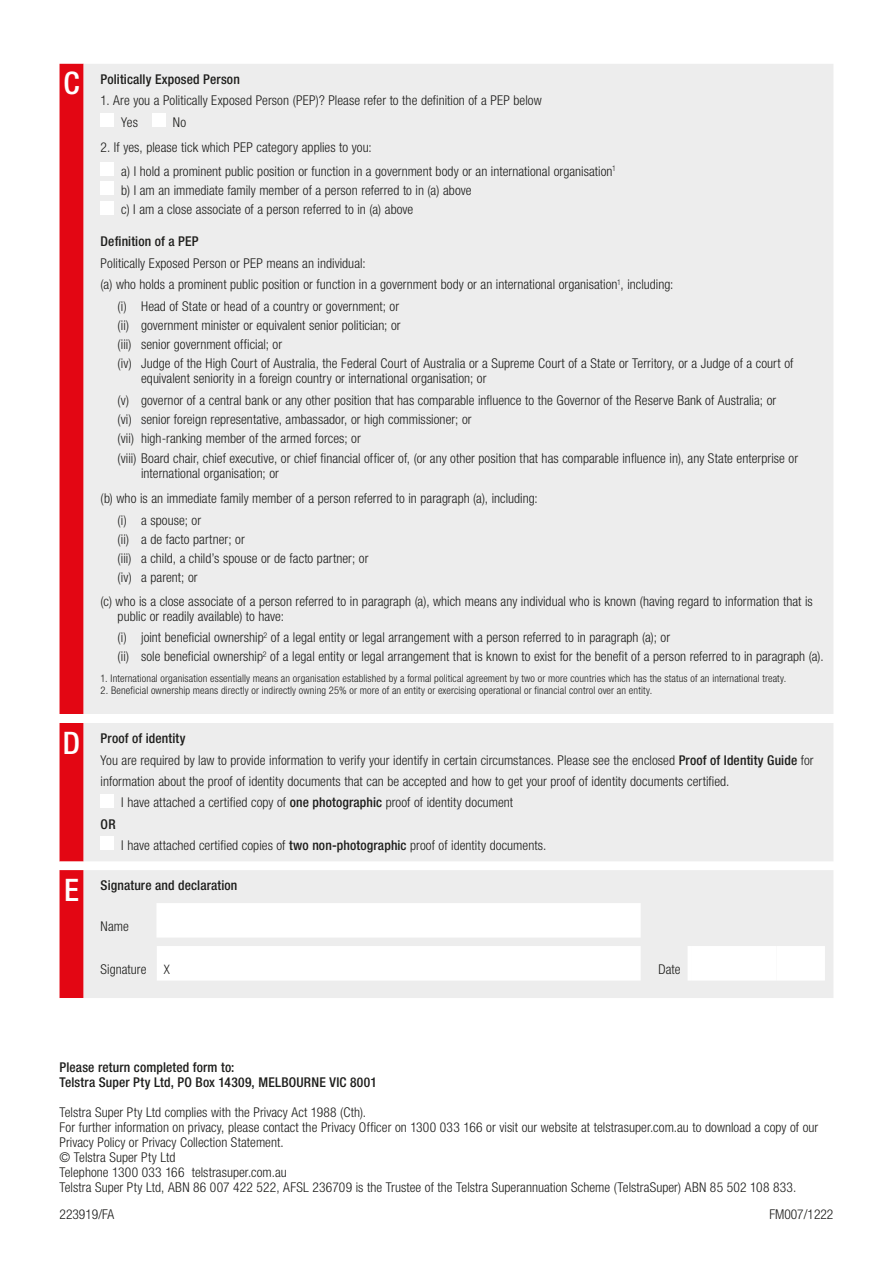
<style>
.page{position:relative;width:893px;height:1263px;background:#fff}
.page>*{position:absolute;margin:0;border:0;box-sizing:border-box;transform-origin:0 0}
.LETTERS{font:500 condensed 31.05px "Helvetica Neue LT Std";color:#fff}
.BODY{font:300 condensed 13.5px/15px "Helvetica Neue LT Std";letter-spacing:.005em;color:#1d1d1b}
.BODY-2{font:500 condensed 13.5px/15px "Helvetica Neue LT Std";letter-spacing:.01em;color:#1d1d1b}
.Form_Body_Text{font:300 condensed 13.5px "Helvetica Neue LT Std";color:#1d1d1b}
.BODY-3{font:300 condensed 13.05px "Helvetica Neue LT Std";color:#1d1d1b}
.t1{font:300 condensed 10.5px "Helvetica Neue LT Std";letter-spacing:.01em;color:#1d1d1b}
.s1{font-weight:500}
</style>
<div class="page">
<div style="left:60px;top:64px;width:24px;height:797px;background:#e30613"></div>
<div style="left:84px;top:64px;width:749px;height:797px;background:#ededed"></div>
<div style="left:60px;top:714px;width:24px;height:9px;background:#fff"></div>
<div style="left:84px;top:714px;width:749px;height:9px;background:#fff"></div>
<svg style="left:60px;top:861px;width:773px;height:137px;fill:#ededed"></svg>
<div style="left:101px;top:113px;width:13px;height:14px;background:#fff"></div>
<div style="left:152px;top:113px;width:14px;height:14px;background:#fff"></div>
<div style="left:101px;top:162px;width:13px;height:14px;background:#fff"></div>
<div style="left:101px;top:182px;width:13px;height:13px;background:#fff"></div>
<div style="left:101px;top:201px;width:13px;height:13px;background:#fff"></div>
<div style="left:101px;top:794px;width:13px;height:13px;background:#fff"></div>
<div style="left:101px;top:836px;width:13px;height:14px;background:#fff"></div>
<div style="left:156px;top:903px;width:485px;height:34px;background:#fff"></div>
<div style="left:157px;top:946px;width:484px;height:34px;background:#fff"></div>
<hr style="left:688px;top:946px;width:3px;height:34px;background:#fff">
<div style="left:691px;top:946px;width:85px;height:34px;background:#fff"></div>
<div style="left:776px;top:946px;width:49px;height:34px;background:#fff"></div>
<p class="LETTERS" style="left:64px;top:65px;width:18px">C</p>
<p class="BODY-2" style="left:101px;top:72px;width:141px">Politically Exposed Person</p>
<p class="BODY" style="left:101px;top:93px;width:442px">1. Are you a Politically Exposed Person (PEP)? Please refer to the definition of a PEP below</p>
<p class="BODY" style="left:121px;top:114px;width:18px">Yes</p>
<p class="BODY" style="left:173px;top:114px;width:15px">No</p>
<p class="BODY" style="left:101px;top:140px;width:273px">2. If yes, please tick which PEP category applies to you:</p>
<p class="BODY" style="left:121px;top:164px;width:496px">a) I hold a prominent public position or function in a government body or an international organisation<sup>1</sup></p>
<p class="BODY" style="left:121px;top:183px;width:352px">b) I am an immediate family member of a person referred to in (a) above</p>
<p class="BODY" style="left:121px;top:202px;width:293px">c) I am a close associate of a person referred to in (a) above</p>
<p class="BODY-2" style="left:101px;top:234px;width:100px">Definition of a PEP</p>
<p class="BODY" style="left:101px;top:255px;width:267px">Politically Exposed Person or PEP means an individual:</p>
<p class="BODY" style="left:101px;top:277px;width:574px">(a) who holds a prominent public position or function in a government body or an international organisation<sup>1</sup>, including:</p>
<p class="BODY" style="left:118px;top:298px;width:283px">(i) Head of State or head of a country or government; or</p>
<p class="BODY" style="left:118px;top:317px;width:284px">(ii) government minister or equivalent senior politician; or</p>
<p class="BODY" style="left:118px;top:337px;width:166px">(iii) senior government official; or</p>
<p class="BODY" style="left:141px;top:356px;width:654px;text-indent:-23px">(iv) Judge of the High Court of Australia, the Federal Court of Australia or a Supreme Court of a State or Territory, or a Judge of a court of equivalent seniority in a foreign country or international organisation; or</p>
<p class="BODY" style="left:118px;top:392px;width:660px">(v) governor of a central bank or any other position that has comparable influence to the Governor of the Reserve Bank of Australia; or</p>
<p class="BODY" style="left:118px;top:412px;width:356px">(vi) senior foreign representative, ambassador, or high commissioner; or</p>
<p class="BODY" style="left:118px;top:431px;width:245px">(vii) high-ranking member of the armed forces; or</p>
<p class="BODY" style="left:141px;top:450px;width:658px;text-indent:-23px">(viii) Board chair, chief executive, or chief financial officer of, (or any other position that has comparable influence in), any State enterprise or international organisation; or</p>
<p class="BODY" style="left:101px;top:491px;width:439px">(b) who is an immediate family member of a person referred to in paragraph (a), including:</p>
<p class="BODY" style="left:118px;top:512px;width:85px">(i) a spouse; or</p>
<p class="BODY" style="left:118px;top:531px;width:129px">(ii) a de facto partner; or</p>
<p class="BODY" style="left:118px;top:551px;width:252px">(iii) a child, a child’s spouse or de facto partner; or</p>
<p class="BODY" style="left:118px;top:570px;width:82px">(iv) a parent; or</p>
<p class="BODY" style="left:118px;top:593px;width:697px;text-indent:-17px">(c) who is a close associate of a person referred to in paragraph (a), which means any individual who is known (having regard to information that is public or readily available) to have:</p>
<p class="BODY" style="left:118px;top:630px;width:554px">(i) joint beneficial ownership<sup>2</sup> of a legal entity or legal arrangement with a person referred to in paragraph (a); or</p>
<p class="BODY" style="left:118px;top:649px;width:707px">(ii) sole beneficial ownership<sup>2</sup> of a legal entity or legal arrangement that is known to exist for the benefit of a person referred to in paragraph (a).</p>
<p class="t1" style="left:101px;top:672px;width:687px">1. International organisation essentially means an organisation established by a formal political agreement by two or more countries which has the status of an international treaty.</p>
<p class="t1" style="left:101px;top:684px;width:553px">2. Beneficial ownership means directly or indirectly owning 25% or more of an entity or exercising operational or financial control over an entity.</p>
<p class="LETTERS" style="left:63px;top:724px;width:19px">D</p>
<p class="BODY-2" style="left:101px;top:731px;width:86px">Proof of identity</p>
<p class="BODY" style="left:101px;top:752px;width:714px">You are required by law to provide information to verify your identify in certain circumstances. Please see the enclosed <span class="s1">Proof of Identity Guide</span> for</p>
<p class="BODY" style="left:101px;top:773px;width:630px">information about the proof of identity documents that can be accepted and how to get your proof of identity documents certified.</p>
<p class="BODY" style="left:121px;top:795px;width:393px">I have attached a certified copy of <span class="s1">one photographic</span> proof of identity document</p>
<p class="BODY-2" style="left:101px;top:816px;width:16px">OR</p>
<p class="BODY" style="left:121px;top:838px;width:427px">I have attached certified copies of <span class="s1">two non-photographic</span> proof of identity documents.</p>
<p class="LETTERS" style="left:64px;top:871px;width:16px">E</p>
<p class="BODY-2" style="left:101px;top:878px;width:138px">Signature and declaration</p>
<p class="BODY" style="left:101px;top:918px;width:30px">Name</p>
<p class="BODY" style="left:101px;top:961px;width:47px">Signature</p>
<p class="BODY-3" style="left:164px;top:962px;width:8px">X</p>
<p class="BODY" style="left:658px;top:961px;width:24px">Date</p>
<p class="BODY-2" style="left:60px;top:1060px;width:319px">Please return completed form to:<br>Telstra Super Pty Ltd, PO Box 14309, MELBOURNE VIC 8001</p>
<p class="BODY" style="left:60px;top:1105px;width:308px">Telstra Super Pty Ltd complies with the Privacy Act 1988 (Cth).</p>
<p class="BODY" style="left:60px;top:1120px;width:760px">For further information on privacy, please contact the Privacy Officer on 1300 033 166 or visit our website at telstrasuper.com.au to download a copy of our<br>Privacy Policy or Privacy Collection Statement.</p>
<p class="BODY" style="left:60px;top:1150px;width:118px">© Telstra Super Pty Ltd</p>
<p class="BODY" style="left:60px;top:1165px;width:229px">Telephone 1300 033 166 telstrasuper.com.au</p>
<p class="BODY" style="left:60px;top:1180px;width:738px">Telstra Super Pty Ltd, ABN 86 007 422 522, AFSL 236709 is the Trustee of the Telstra Superannuation Scheme (TelstraSuper) ABN 85 502 108 833.</p>
<p class="Form_Body_Text" style="left:60px;top:1207px;width:56px">223919/FA</p>
<p class="Form_Body_Text" style="left:769px;top:1207px;width:66px">FM007/1222</p>
</div>
